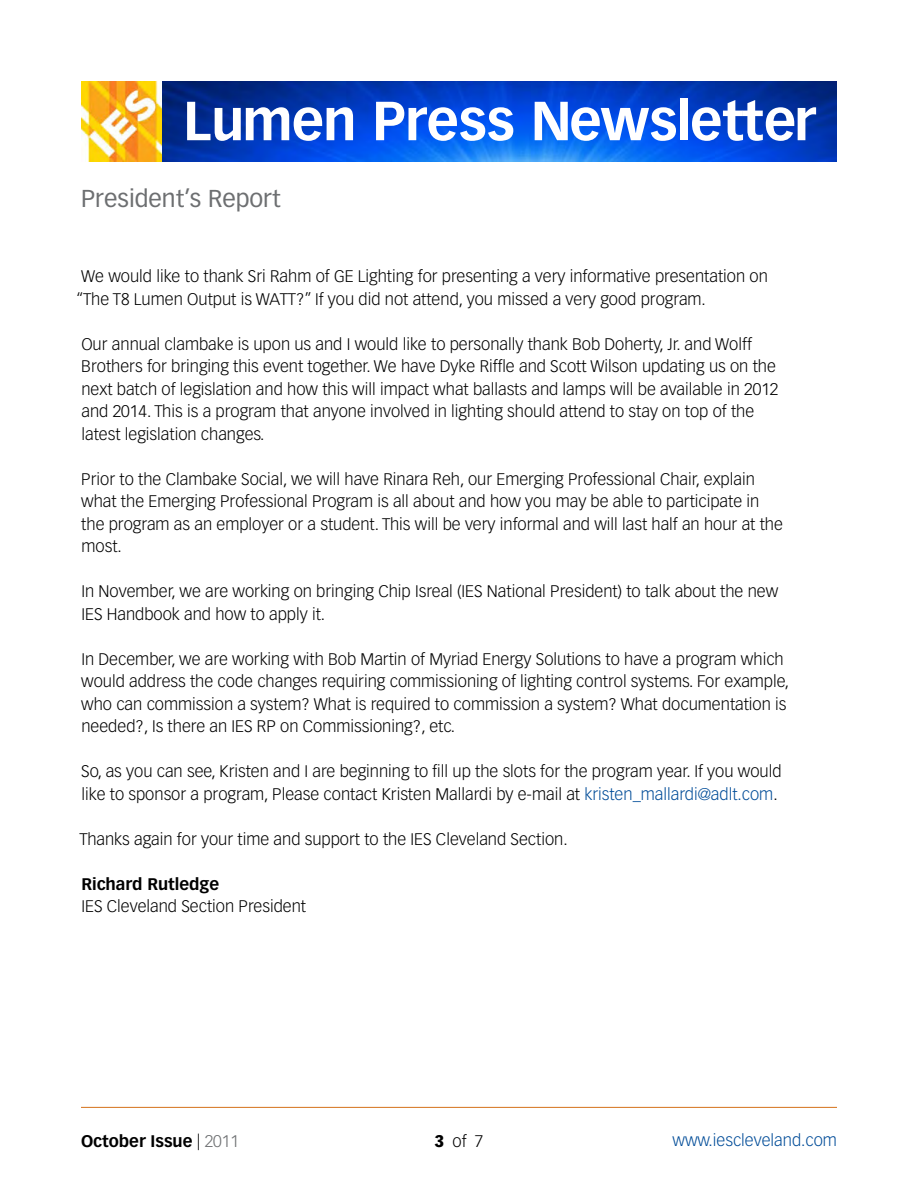
<style>
.page{position:relative;width:918px;height:1188px;background:#fff}
.page>*{position:absolute;margin:0;border:0;box-sizing:border-box;transform-origin:0 0}
.t1{font:700 54px "Vectora LH";letter-spacing:-.02em;color:#fff}
.t2{font:24px "Vectora LH";color:#6d6f71}
.t3{font:300 16.5px/22.5px "Vectora LH";color:#000}
.t4{font:700 16.5px "Vectora LH";color:#000}
.t5{font:300 16.5px "Vectora LH";color:#004c98}
.s1{color:#004c98}
.s2{font-weight:300}
.s3{font-weight:300;color:#6d6f71}
.s4{font-weight:900}
</style>
<div class="page">
<hr style="left:81px;top:1107px;width:756px;height:1px;background:#d4711a">
<img style="left:81px;top:81px;width:756px;height:81px">
<h1 class="t1" style="left:183px;top:88px;width:634px">Lumen Press Newsletter</h1>
<h2 class="t2" style="left:81px;top:184px;width:201px">President’s Report</h2>
<p class="t3" style="left:76px;top:265px;width:693px">We would like to thank Sri Rahm of GE Lighting for presenting a very informative presentation on “The T8 Lumen Output is WATT?” If you did not attend, you missed a very good program.</p>
<p class="t3" style="left:81px;top:333px;width:699px">Our annual clambake is upon us and I would like to personally thank Bob Doherty, Jr. and Wolff Brothers for bringing this event together. We have Dyke Riffle and Scott Wilson updating us on the next batch of legislation and how this will impact what ballasts and lamps will be available in 2012 and 2014. This is a program that anyone involved in lighting should attend to stay on top of the latest legislation changes.</p>
<p class="t3" style="left:81px;top:468px;width:703px">Prior to the Clambake Social, we will have Rinara Reh, our Emerging Professional Chair, explain what the Emerging Professional Program is all about and how you may be able to participate in the program as an employer or a student. This will be very informal and will last half an hour at the most.</p>
<p class="t3" style="left:81px;top:581px;width:698px">In November, we are working on bringing Chip Isreal (IES National President) to talk about the new<br>IES Handbook and how to apply it.</p>
<p class="t3" style="left:81px;top:648px;width:709px">In December, we are working with Bob Martin of Myriad Energy Solutions to have a program which would address the code changes requiring commissioning of lighting control systems. For example, who can commission a system? What is required to commission a system? What documentation is needed?, Is there an IES RP on Commissioning?, etc.</p>
<p class="t3" style="left:81px;top:761px;width:702px">So, as you can see, Kristen and I are beginning to fill up the slots for the program year. If you would like to sponsor a program, Please contact Kristen Mallardi by e-mail at <span class="s1">kristen_mallardi@adlt.com</span>.</p>
<p class="t3" style="left:79px;top:828px;width:490px">Thanks again for your time and support to the IES Cleveland Section.</p>
<p class="t4" style="left:81px;top:874px;width:139px">Richard Rutledge</p>
<p class="t3" style="left:81px;top:896px;width:226px">IES Cleveland Section President</p>
<p class="t4" style="left:81px;top:1131px;width:160px">October Issue <span class="s2">|</span> <span class="s3">2011</span></p>
<p class="t3" style="left:435px;top:1130px;width:50px"><span class="s4">3</span>of7</p>
<p class="t5" style="left:673px;top:1131px;width:166px">www.iescleveland.com</p>
</div>
